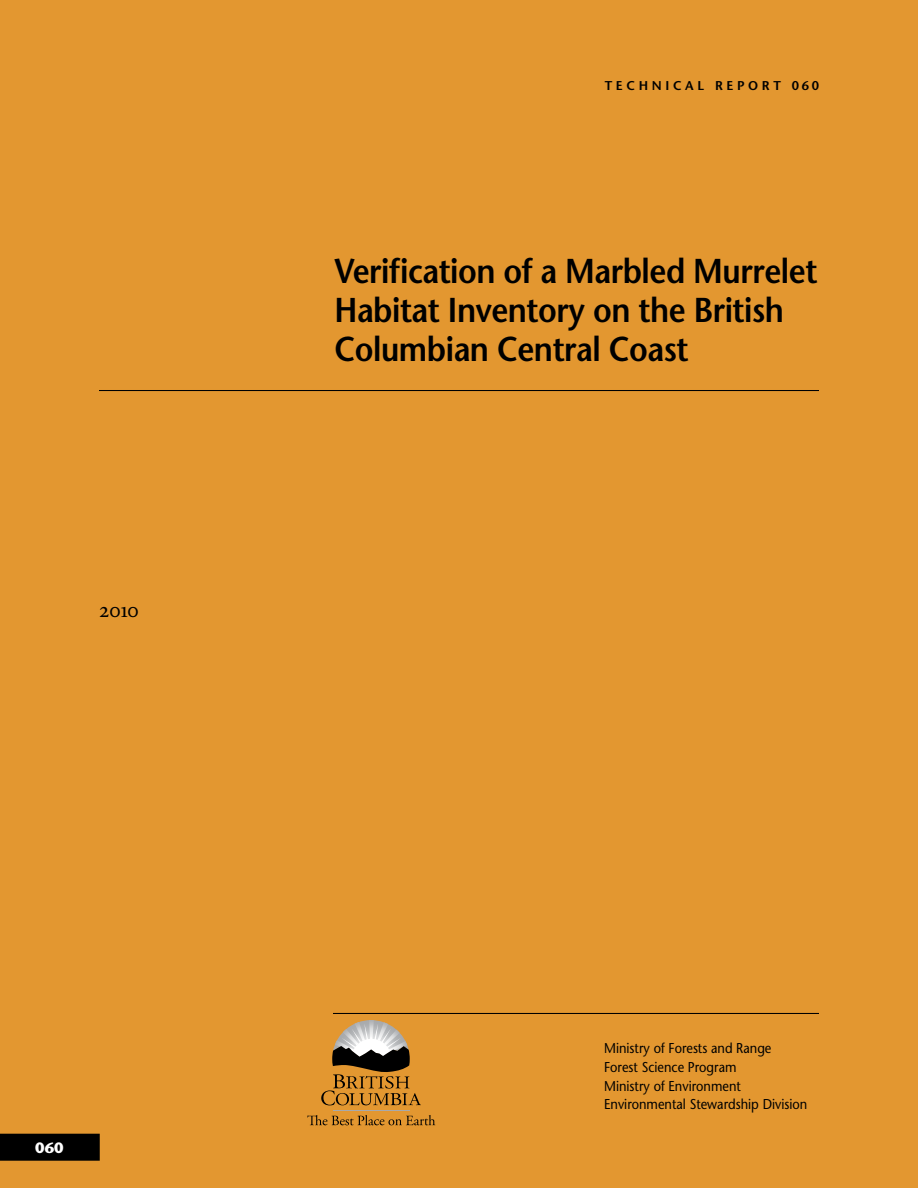
<style>
.page{position:relative;width:918px;height:1188px;background:#e39730}
.page>*{position:absolute;margin:0;border:0;box-sizing:border-box;transform-origin:0 0}
.t1{font:600 34.5px/39px "Stone Sans";letter-spacing:-.015em;color:#000;scale:.9 1}
.t2{font:22.5px "Minion Pro";color:#000}
.t3{font:700 15px "Stone Sans";color:#fff}
.t4{font:14.25px/18.8px "Stone Sans";color:#000;scale:.9 1}
.t5{font:600 12.75px "Stone Sans";color:#000}
</style>
<div class="page">
<hr style="left:99px;top:390px;width:720px;height:1px;background:#000">
<div style="left:1px;top:1134px;width:98px;height:26px;background:#000"></div>
<div style="left:0;top:1134px;width:100px;height:27px;border:2px solid #000"></div>
<svg style="left:307px;top:1115px;width:128px;height:10px"></svg>
<hr style="left:333px;top:1110px;width:76px;height:1px;background:#a7a9ac">
<svg style="left:321px;top:1020px;width:100px;height:85px;background:#ac8147"></svg>
<hr style="left:333px;top:1013px;width:486px;height:1px;background:#000">
<h2 class="t2" style="left:99px;top:595px;width:42px">2010</h2>
<p class="t3" style="left:35px;top:1138px;width:30px">060</p>
<p class="t5" style="left:605px;top:77px;width:216px">T E C H N I C A L R E P O R T 060</p>
<h1 class="t1" style="left:334px;top:252px;width:538px">Verification of a Marbled Murrelet<br>Habitat Inventory on the British<br>Columbian Central Coast</h1>
<p class="t4" style="left:604px;top:1039px;width:227px">Ministry of Forests and Range<br>Forest Science Program<br>Ministry of Environment<br>Environmental Stewardship Division</p>
</div>
